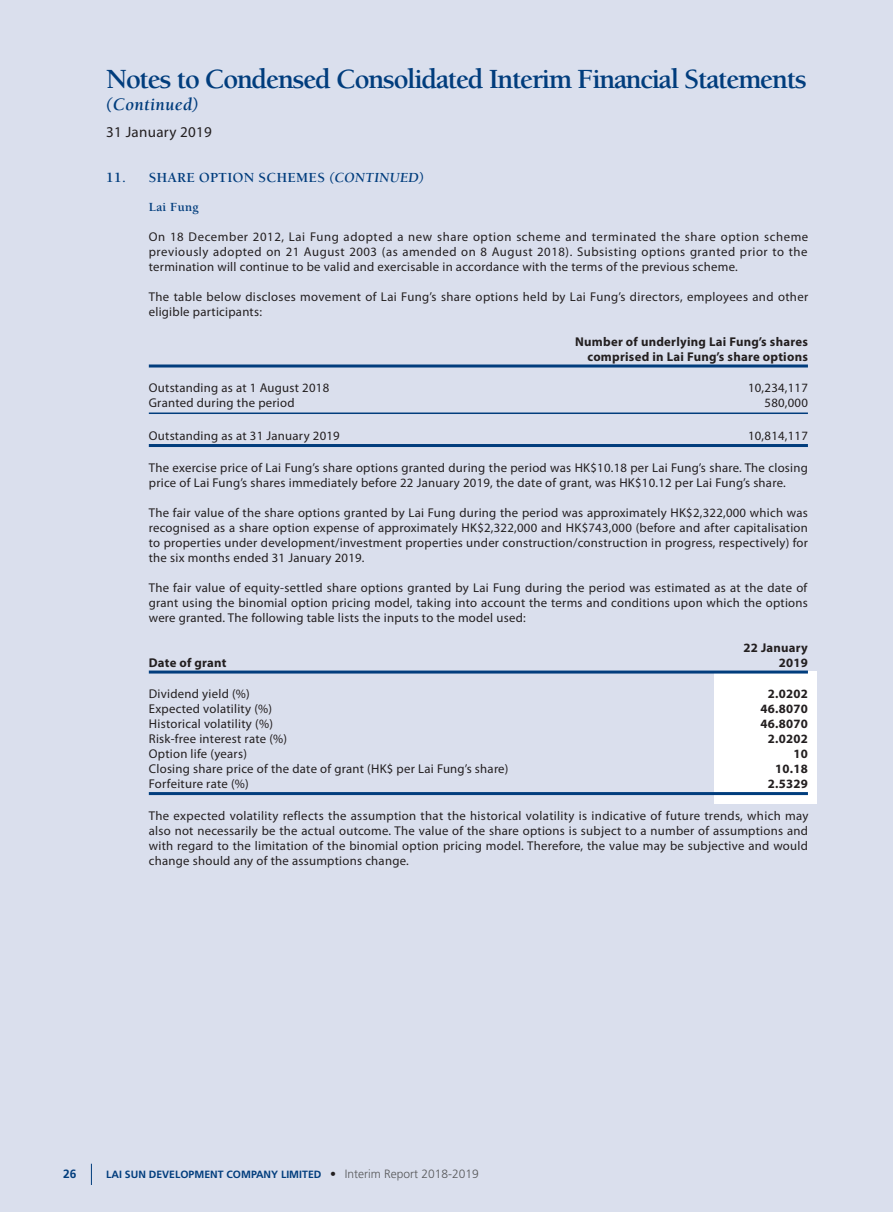
<style>
.page{position:relative;width:893px;height:1212px;background:#fff}
.page>*{position:absolute;margin:0;border:0;box-sizing:border-box;transform-origin:0 0}
.t1{font:700 28.5px "Berkeley Std";letter-spacing:-.045em;color:#013d7d}
.t2{font:italic 700 18px "Berkeley Std";letter-spacing:.02em;color:#013d7d}
.t3{font:15px "Myriad Pro";letter-spacing:.02em;color:#231f20}
.Notes_subhead_1{font:700 14.25px "Berkeley Std";letter-spacing:.02em;color:#013d7d}
.Notes{font:12.75px/15px "Myriad Pro";letter-spacing:.02em;color:#231f20;text-align:justify}
.Note_Table_1_colume{font:12.75px "Myriad Pro";letter-spacing:.02em;color:#231f20}
.Note_Table_1_colume-2{font:700 12.75px "Myriad Pro";letter-spacing:.02em;color:#231f20}
.Notes_subhead_2{font:700 12.75px "Berkeley Std";letter-spacing:.02em;color:#013d7d}
.t4{font:700 12px "Frutiger LT Std";color:#013d7d}
.t5{font:700 10.5px "Frutiger LT Std";color:#013d7d}
.s1{font-style:italic}
.s2{font-size:12px;color:#231f20}
.s3{font-weight:300;font-size:12px;color:#57585a}
</style>
<div class="page">
<div style="left:0;top:0;width:892px;height:1212px;background:#dadfed"></div>
<svg style="left:91px;top:1164px;width:1px;height:21px"></svg>
<div style="left:714px;top:670px;width:102px;height:133px;background:#fff"></div>
<hr style="left:149px;top:364px;width:659px;height:3px;background:#013d7d">
<hr style="left:149px;top:412px;width:659px;height:2px;background:#013d7d">
<hr style="left:149px;top:444px;width:659px;height:3px;background:#013d7d">
<hr style="left:149px;top:670px;width:659px;height:3px;background:#013d7d">
<hr style="left:149px;top:792px;width:659px;height:3px;background:#013d7d">
<h1 class="t1" style="left:106px;top:64px;width:702px">Notes to Condensed Consolidated Interim Financial Statements</h1>
<h2 class="t2" style="left:106px;top:95px;width:94px">(Continued)</h2>
<p class="t3" style="left:106px;top:123px;width:107px">31 January 2019</p>
<p class="Notes_subhead_1" style="left:106px;top:170px;width:319px">11. SHARE OPTION SCHEMES <span class="s1">(CONTINUED)</span></p>
<p class="Notes_subhead_2" style="left:149px;top:200px;width:51px">Lai Fung</p>
<p class="Notes" style="left:149px;top:229px;width:661px">On 18 December 2012, Lai Fung adopted a new share option scheme and terminated the share option scheme previously adopted on 21 August 2003 (as amended on 8 August 2018). Subsisting options granted prior to the termination will continue to be valid and exercisable in accordance with the terms of the previous scheme.</p>
<p class="Notes" style="left:149px;top:289px;width:661px">The table below discloses movement of Lai Fung’s share options held by Lai Fung’s directors, employees and other eligible participants:</p>
<p class="Note_Table_1_colume-2" style="left:575px;top:333px;width:234px">Number of underlying Lai Fung’s shares</p>
<p class="Note_Table_1_colume-2" style="left:587px;top:348px;width:222px">comprised in Lai Fung’s share options</p>
<p class="Note_Table_1_colume" style="left:149px;top:380px;width:182px">Outstanding as at 1 August 2018</p>
<p class="Note_Table_1_colume" style="left:748px;top:380px;width:61px">10,234,117</p>
<p class="Note_Table_1_colume" style="left:149px;top:395px;width:147px">Granted during the period</p>
<p class="Note_Table_1_colume" style="left:764px;top:395px;width:45px">580,000</p>
<p class="Note_Table_1_colume" style="left:149px;top:428px;width:192px">Outstanding as at 31 January 2019</p>
<p class="Note_Table_1_colume" style="left:748px;top:428px;width:61px">10,814,117</p>
<p class="Notes" style="left:149px;top:460px;width:661px">The exercise price of Lai Fung’s share options granted during the period was HK$10.18 per Lai Fung’s share. The closing price of Lai Fung’s shares immediately before 22 January 2019, the date of grant, was HK$10.12 per Lai Fung’s share.</p>
<p class="Notes" style="left:149px;top:505px;width:661px">The fair value of the share options granted by Lai Fung during the period was approximately HK$2,322,000 which was recognised as a share option expense of approximately HK$2,322,000 and HK$743,000 (before and after capitalisation to properties under development/investment properties under construction/construction in progress, respectively) for the six months ended 31 January 2019.</p>
<p class="Notes" style="left:149px;top:580px;width:660px">The fair value of equity-settled share options granted by Lai Fung during the period was estimated as at the date of grant using the binomial option pricing model, taking into account the terms and conditions upon which the options were granted. The following table lists the inputs to the model used:</p>
<p class="Note_Table_1_colume-2" style="left:744px;top:639px;width:66px">22 January</p>
<p class="Note_Table_1_colume-2" style="left:149px;top:654px;width:79px">Date of grant</p>
<p class="Note_Table_1_colume-2" style="left:779px;top:654px;width:31px">2019</p>
<p class="Note_Table_1_colume" style="left:149px;top:686px;width:103px">Dividend yield (%)</p>
<p class="Note_Table_1_colume-2" style="left:768px;top:686px;width:41px">2.0202</p>
<p class="Note_Table_1_colume" style="left:149px;top:701px;width:125px">Expected volatility (%)</p>
<p class="Note_Table_1_colume-2" style="left:761px;top:701px;width:49px">46.8070</p>
<p class="Note_Table_1_colume" style="left:149px;top:716px;width:126px">Historical volatility (%)</p>
<p class="Note_Table_1_colume-2" style="left:761px;top:716px;width:49px">46.8070</p>
<p class="Note_Table_1_colume" style="left:149px;top:731px;width:140px">Risk-free interest rate (%)</p>
<p class="Note_Table_1_colume-2" style="left:768px;top:731px;width:41px">2.0202</p>
<p class="Note_Table_1_colume" style="left:149px;top:746px;width:100px">Option life (years)</p>
<p class="Note_Table_1_colume-2" style="left:793px;top:746px;width:16px">10</p>
<p class="Note_Table_1_colume" style="left:149px;top:761px;width:361px">Closing share price of the date of grant (HK$ per Lai Fung’s share)</p>
<p class="Note_Table_1_colume-2" style="left:775px;top:761px;width:34px">10.18</p>
<p class="Note_Table_1_colume" style="left:149px;top:776px;width:102px">Forfeiture rate (%)</p>
<p class="Note_Table_1_colume-2" style="left:768px;top:776px;width:41px">2.5329</p>
<p class="Notes" style="left:149px;top:808px;width:661px">The expected volatility reflects the assumption that the historical volatility is indicative of future trends, which may also not necessarily be the actual outcome. The value of the share options is subject to a number of assumptions and with regard to the limitation of the binomial option pricing model. Therefore, the value may be subjective and would change should any of the assumptions change.</p>
<p class="t4" style="left:63px;top:1167px;width:15px">26</p>
<p class="t5" style="left:106px;top:1168px;width:374px">LAI SUN DEVELOPMENT COMPANY LIMITED <span class="s2">•</span> <span class="s3">Interim Report 2018-2019</span></p>
</div>
